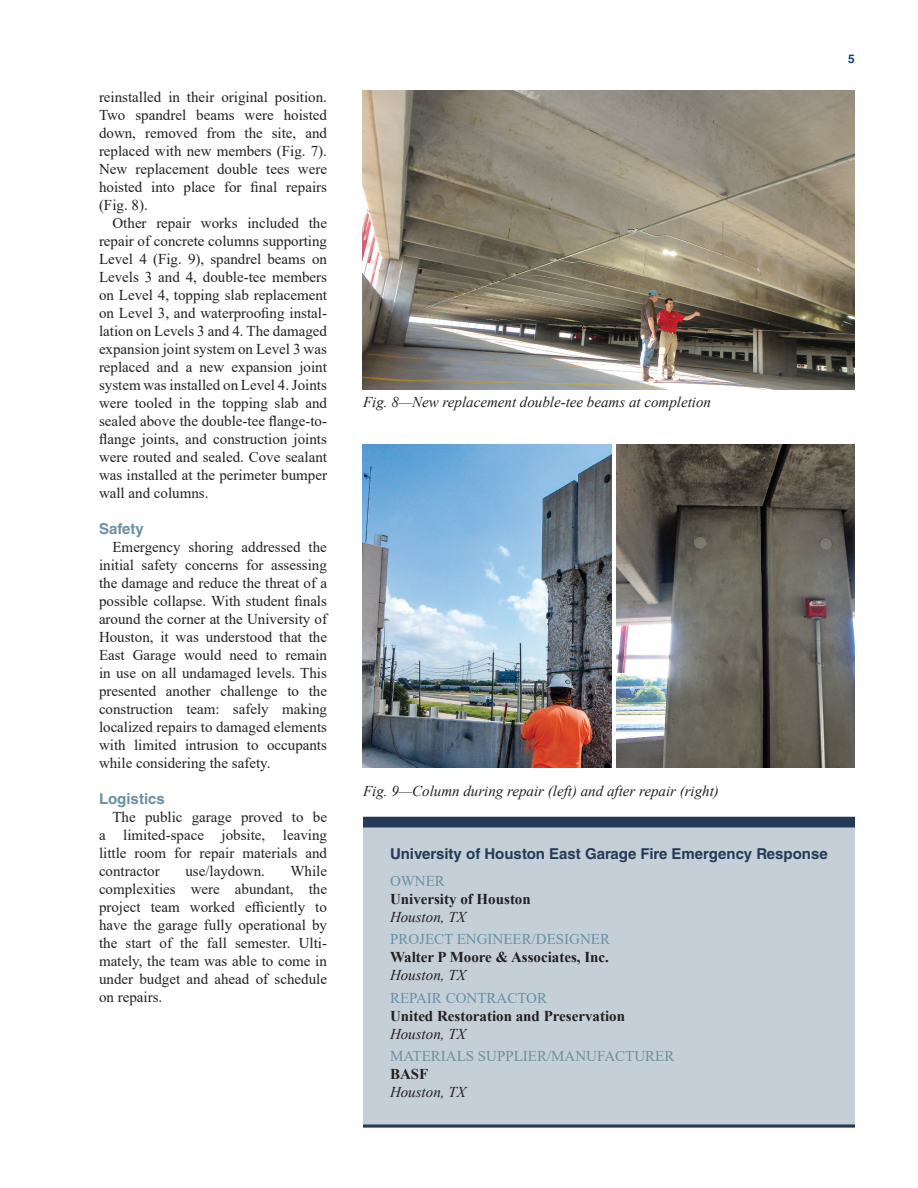
<style>
.page{position:relative;width:918px;height:1188px;background:#fff}
.page>*{position:absolute;margin:0;border:0;box-sizing:border-box;transform-origin:0 0}
.t1{font:15px/18px "Times New Roman";color:#231f20;text-align:justify}
.t2{font:italic 15px "Times New Roman";color:#231f20}
.t3{font:700 15px "Times New Roman";color:#231f20}
.t4{font:15px "Times New Roman";color:#6c90a4}
.t5{font:700 15px "Helvetica LT Std";color:#263a57}
.t6{font:700 15px "Helvetica LT Std";color:#6c90a4}
.t7{font:700 12px "Helvetica LT Std";color:#0d4680}
</style>
<div class="page">
<div style="left:363px;top:817px;width:492px;height:311px;background:#c4cfd8"></div>
<div style="left:363px;top:817px;width:492px;height:10px;background:#263a57"></div>
<hr style="left:363px;top:1124px;width:492px;height:3px;background:#263a57">
<img style="left:363px;top:90px;width:492px;height:300px">
<img style="left:363px;top:444px;width:248px;height:324px">
<img style="left:617px;top:444px;width:238px;height:324px">
<p class="t1" style="left:99px;top:88px;width:230px">reinstalled in their original position.<br>Two spandrel beams were hoisted down, removed from the site, and replaced with new members (Fig. 7).<br>New replacement double tees were hoisted into place for final repairs (Fig. 8).</p>
<p class="t1" style="left:99px;top:214px;width:230px;text-indent:14px">Other repair works included the repair of concrete columns supporting Level 4 (Fig. 9), spandrel beams on Levels 3 and 4, double-tee members on Level 4, topping slab replacement on Level 3, and waterproofing instal&shy;lation on Levels 3 and 4. The damaged expansion joint system on Level 3 was replaced and a new expansion joint system was installed on Level 4. Joints were tooled in the topping slab and sealed above the double-tee flange-to&shy;flange joints, and construction joints were routed and sealed. Cove sealant was installed at the perimeter bumper wall and columns.</p>
<p class="t6" style="left:99px;top:520px;width:46px">Safety</p>
<p class="t1" style="left:99px;top:538px;width:230px;text-indent:14px">Emergency shoring addressed the initial safety concerns for assessing the damage and reduce the threat of a possible collapse. With student finals around the corner at the University of Houston, it was understood that the East Garage would need to remain in use on all undamaged levels. This presented another challenge to the construction team: safely making localized repairs to damaged elements with limited intrusion to occupants while considering the safety.</p>
<p class="t6" style="left:99px;top:790px;width:67px">Logistics</p>
<p class="t1" style="left:99px;top:808px;width:230px;text-indent:14px">The public garage proved to be a limited-space jobsite, leaving little room for repair materials and contractor</p>
<p class="t1" style="left:99px;top:862px;width:230px;text-indent:191px">While complexities were abundant, the project team worked efficiently to have the garage fully operational by the start of the fall semester. Ulti&shy;mately, the team was able to come in under budget and ahead of schedule on repairs.</p>
<p class="t1" style="left:185px;top:862px;width:81px">use/laydown.</p>
<p class="t2" style="left:363px;top:392px;width:350px">Fig. 8—New replacement double-tee beams at completion</p>
<p class="t7" style="left:848px;top:51px;width:8px">5</p>
<p class="t2" style="left:363px;top:781px;width:357px">Fig. 9—Column during repair (left) and after repair (right)</p>
<p class="t5" style="left:390px;top:845px;width:439px">University of Houston East Garage Fire Emergency Response</p>
<p class="t4" style="left:390px;top:870px;width:56px">OWNER</p>
<p class="t3" style="left:390px;top:888px;width:142px">University of Houston</p>
<p class="t2" style="left:390px;top:907px;width:77px">Houston, TX</p>
<p class="t4" style="left:390px;top:929px;width:222px">PROJECT ENGINEER/DESIGNER</p>
<p class="t3" style="left:390px;top:947px;width:220px">Walter P Moore &amp; Associates, Inc.</p>
<p class="t2" style="left:390px;top:965px;width:77px">Houston, TX</p>
<p class="t4" style="left:390px;top:987px;width:159px">REPAIR CONTRACTOR</p>
<p class="t3" style="left:390px;top:1005px;width:237px">United Restoration and Preservation</p>
<p class="t2" style="left:390px;top:1024px;width:77px">Houston, TX</p>
<p class="t4" style="left:390px;top:1046px;width:286px">MATERIALS SUPPLIER/MANUFACTURER</p>
<p class="t3" style="left:390px;top:1064px;width:40px">BASF</p>
<p class="t2" style="left:390px;top:1082px;width:77px">Houston, TX</p>
</div>
